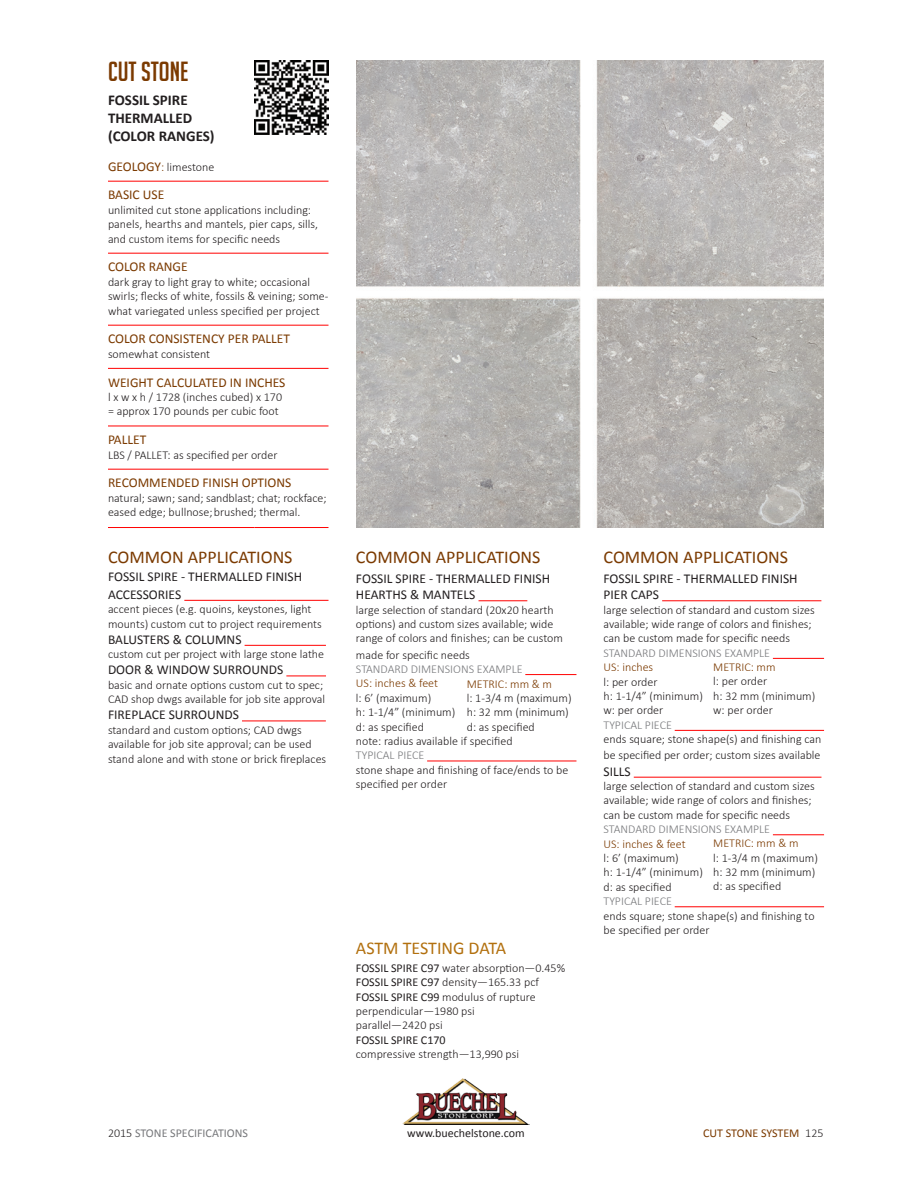
<style>
.page{position:relative;width:918px;height:1188px;background:#fff}
.page>*{position:absolute;margin:0;border:0;box-sizing:border-box;transform-origin:0 0}
.t1{font:27px "Big Noodle Titling";color:#7b3a00}
.t2{font:18px "Calibri";color:#7b3a00}
.t3{font:18px "Calibri";letter-spacing:-.005em;color:#b2700e}
.t4{font:700 15px/18px "Calibri";color:#231f20}
.t5{font:13.5px/16.2px "Calibri";color:#231f20}
.t6{font:13.5px "Calibri";color:#7b3a00}
.t7{font:300 12px/14.4px "Calibri";color:#231f20}
.t8{font:300 12px "Calibri";color:#77787b}
.t9{font:300 12px "Calibri";color:#7b3a00}
.t10{font:12px "Calibri";color:#231f20}
.t11{font:12px "Calibri";color:#77787b}
.t12{font:12px "Calibri";color:#7b3a00}
.s1{font-weight:400;font-size:13.5px;color:#7b3a00}
.s2{color:#7b3a00}
.s3{font-weight:400}
.s4{font-weight:300;color:#231f20}
</style>
<div class="page">
<img style="left:402px;top:1079px;width:126px;height:45px">
<img style="left:356px;top:61px;width:468px;height:467px">
<hr style="left:108px;top:181px;width:221px;height:1px;background:#f00">
<hr style="left:108px;top:253px;width:221px;height:1px;background:#f00">
<hr style="left:108px;top:325px;width:221px;height:1px;background:#f00">
<hr style="left:108px;top:368px;width:221px;height:1px;background:#f00">
<hr style="left:108px;top:426px;width:221px;height:1px;background:#f00">
<hr style="left:108px;top:469px;width:221px;height:1px;background:#f00">
<hr style="left:108px;top:527px;width:146px;height:1px;background:#f00">
<hr style="left:254px;top:527px;width:75px;height:1px;background:#f00">
<hr style="left:662px;top:600px;width:159px;height:1px;background:#f00">
<hr style="left:773px;top:658px;width:51px;height:1px;background:#f00">
<hr style="left:675px;top:730px;width:149px;height:1px;background:#f00">
<hr style="left:634px;top:777px;width:187px;height:1px;background:#f00">
<hr style="left:773px;top:834px;width:51px;height:1px;background:#f00">
<hr style="left:675px;top:906px;width:149px;height:1px;background:#f00">
<hr style="left:479px;top:600px;width:48px;height:1px;background:#f00">
<hr style="left:525px;top:674px;width:51px;height:1px;background:#f00">
<hr style="left:427px;top:761px;width:149px;height:1px;background:#f00">
<hr style="left:184px;top:600px;width:93px;height:1px;background:#f00">
<hr style="left:277px;top:600px;width:52px;height:1px;background:#f00">
<hr style="left:245px;top:645px;width:81px;height:1px;background:#f00">
<hr style="left:286px;top:676px;width:40px;height:1px;background:#f00">
<hr style="left:242px;top:721px;width:84px;height:1px;background:#f00">
<img style="left:254px;top:61px;width:74px;height:74px">
<h1 class="t1" style="left:108px;top:56px;width:82px">CUT STONE</h1>
<p class="t4" style="left:108px;top:92px;width:108px">FOSSIL SPIRE<br>THERMALLED (COLOR RANGES)</p>
<p class="t7" style="left:108px;top:160px;width:108px"><span class="s1">GEOLOGY</span><span class="s2">:</span> limestone</p>
<p class="t6" style="left:108px;top:187px;width:58px">BASIC USE</p>
<p class="t7" style="left:108px;top:202px;width:212px">unlimited cut stone applications including: panels, hearths and mantels, pier caps, sills, and custom items for specific needs</p>
<p class="t6" style="left:108px;top:259px;width:81px">COLOR RANGE</p>
<p class="t7" style="left:108px;top:274px;width:222px">dark gray to light gray to white; occasional swirls; flecks of white, fossils &amp; veining; some&shy;what variegated unless specified per project</p>
<p class="t6" style="left:108px;top:331px;width:184px">COLOR CONSISTENCY PER PALLET</p>
<p class="t7" style="left:108px;top:346px;width:104px">somewhat consistent</p>
<p class="t6" style="left:108px;top:374px;width:179px">WEIGHT CALCULATED IN INCHES</p>
<p class="t7" style="left:108px;top:389px;width:176px">l x w x h / 1728 (inches cubed) x 170 = approx 170 pounds per cubic foot</p>
<p class="t6" style="left:108px;top:432px;width:40px">PALLET</p>
<p class="t7" style="left:108px;top:447px;width:171px">LBS / PALLET: as specified per order</p>
<p class="t6" style="left:108px;top:475px;width:185px">RECOMMENDED FINISH OPTIONS</p>
<p class="t7" style="left:108px;top:490px;width:220px">natural; sawn; sand; sandblast; chat; rockface; eased edge; bullnose;brushed; thermal.</p>
<h2 class="t2" style="left:108px;top:546px;width:186px">COMMON APPLICATIONS</h2>
<p class="t5" style="left:108px;top:567px;width:196px;line-height:18px">FOSSIL SPIRE - THERMALLED FINISH<br>ACCESSORIES</p>
<p class="t7" style="left:108px;top:601px;width:215px">accent pieces (e.g. quoins, keystones, light mounts) custom cut to project requirements</p>
<p class="t5" style="left:108px;top:631px;width:135px">BALUSTERS &amp; COLUMNS</p>
<p class="t7" style="left:108px;top:646px;width:218px">custom cut per project with large stone lathe</p>
<p class="t5" style="left:108px;top:662px;width:177px">DOOR &amp; WINDOW SURROUNDS</p>
<p class="t7" style="left:108px;top:677px;width:219px">basic and ornate options custom cut to spec;<br>CAD shop dwgs available for job site approval</p>
<p class="t5" style="left:108px;top:707px;width:132px">FIREPLACE SURROUNDS</p>
<p class="t7" style="left:108px;top:722px;width:220px">standard and custom options; CAD dwgs available for job site approval; can be used stand alone and with stone or brick fireplaces</p>
<h2 class="t2" style="left:356px;top:546px;width:186px">COMMON APPLICATIONS</h2>
<p class="t5" style="left:356px;top:570px;width:196px">FOSSIL SPIRE - THERMALLED FINISH<br>HEARTHS &amp; MANTELS</p>
<p class="t7" style="left:356px;top:602px;width:209px">large selection of standard (20x20 hearth options) and custom sizes available; wide range of colors and finishes; can be custom</p>
<p class="t7" style="left:356px;top:647px;width:115px">made for specific needs</p>
<p class="t8" style="left:356px;top:662px;width:168px">STANDARD DIMENSIONS EXAMPLE</p>
<p class="t9" style="left:356px;top:676px;width:84px">US: inches &amp; feet</p>
<p class="t7" style="left:356px;top:690px;width:158px">l: 6’ (maximum)<br>h: 1-1/4” (minimum)<br>d: as specified<br>note: radius available if specified</p>
<p class="t8" style="left:356px;top:748px;width:70px">TYPICAL PIECE</p>
<p class="t7" style="left:356px;top:762px;width:214px">stone shape and finishing of face/ends to be specified per order</p>
<p class="t9" style="left:467px;top:676px;width:87px">METRIC: mm &amp; m</p>
<p class="t7" style="left:467px;top:690px;width:106px">l: 1-3/4 m (maximum) h: 32 mm (minimum) d: as specified</p>
<h2 class="t3" style="left:356px;top:937px;width:152px">ASTM TESTING DATA</h2>
<p class="t7" style="left:356px;top:960px;width:211px"><span class="s3">FOSSIL SPIRE C97</span> water absorption—0.45%<br><span class="s3">FOSSIL SPIRE C97</span> density—165.33 pcf<br><span class="s3">FOSSIL SPIRE C99</span> modulus of rupture perpendicular—1980 psi<br>parallel—2420 psi</p>
<p class="t10" style="left:356px;top:1033px;width:91px">FOSSIL SPIRE C170</p>
<p class="t7" style="left:356px;top:1046px;width:165px">compressive strength—13,990 psi</p>
<h2 class="t2" style="left:604px;top:546px;width:186px">COMMON APPLICATIONS</h2>
<p class="t5" style="left:604px;top:570px;width:196px">FOSSIL SPIRE - THERMALLED FINISH<br>PIER CAPS</p>
<p class="t7" style="left:604px;top:602px;width:213px">large selection of standard and custom sizes available; wide range of colors and finishes; can be custom made for specific needs</p>
<p class="t8" style="left:604px;top:645px;width:168px">STANDARD DIMENSIONS EXAMPLE</p>
<p class="t9" style="left:604px;top:663px;width:51px">US: inches</p>
<p class="t7" style="left:604px;top:675px;width:101px">l: per order<br>h: 1-1/4” (minimum) w: per order</p>
<p class="t8" style="left:604px;top:717px;width:70px">TYPICAL PIECE</p>
<p class="t7" style="left:604px;top:731px;width:219px;line-height:16.2px">ends square; stone shape(s) and finishing can be specified per order; custom sizes available</p>
<p class="t5" style="left:604px;top:763px;width:29px">SILLS</p>
<p class="t7" style="left:604px;top:778px;width:213px">large selection of standard and custom sizes available; wide range of colors and finishes; can be custom made for specific needs</p>
<p class="t8" style="left:604px;top:822px;width:168px">STANDARD DIMENSIONS EXAMPLE</p>
<p class="t9" style="left:604px;top:836px;width:84px">US: inches &amp; feet</p>
<p class="t7" style="left:604px;top:850px;width:101px">l: 6’ (maximum)<br>h: 1-1/4” (minimum) d: as specified</p>
<p class="t8" style="left:604px;top:894px;width:70px">TYPICAL PIECE</p>
<p class="t7" style="left:604px;top:908px;width:213px">ends square; stone shape(s) and finishing to be specified per order</p>
<p class="t9" style="left:713px;top:659px;width:64px">METRIC: mm</p>
<p class="t7" style="left:713px;top:675px;width:104px">l: per order<br>h: 32 mm (minimum) w: per order</p>
<p class="t9" style="left:713px;top:836px;width:87px">METRIC: mm &amp; m</p>
<p class="t7" style="left:713px;top:850px;width:106px">l: 1-3/4 m (maximum) h: 32 mm (minimum) d: as specified</p>
<p class="t11" style="left:108px;top:1125px;width:142px"><span class="s4">2015</span> STONE SPECIFICATIONS</p>
<p class="t10" style="left:407px;top:1125px;width:119px">www.buechelstone.com</p>
<p class="t7" style="left:805px;top:1126px;width:20px">125</p>
<p class="t12" style="left:703px;top:1125px;width:98px">CUT STONE SYSTEM</p>
</div>
